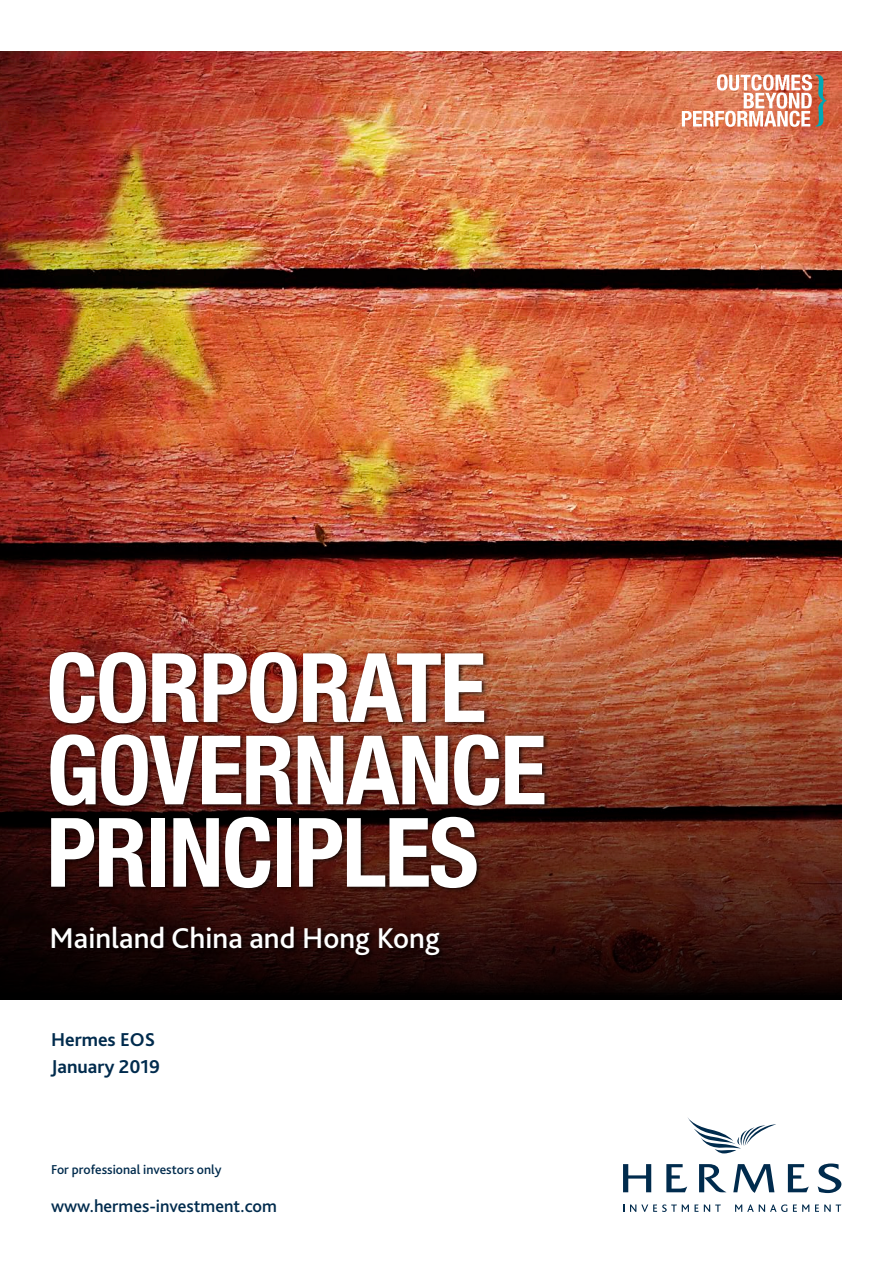
<style>
.page{position:relative;width:893px;height:1263px;background:#fff}
.page>*{position:absolute;margin:0;border:0;box-sizing:border-box;transform-origin:0 0}
.t1{font:700 condensed 96px/82.3px "Helvetica Neue LT Pro";letter-spacing:-.02em;color:#fff}
.t2{font:500 30px "Bliss 2";color:#fff}
.t3{font:700 19.5px/26.8px "Bliss 2";color:#002b4d}
.t4{font:500 18px "Bliss 2";color:#002b4d}
.t5{font:500 13.5px "Bliss 2";color:#002b4d}
</style>
<div class="page">
<img style="left:0;top:51px;width:842px;height:538px">
<img style="left:0;top:589px;width:842px;height:410px">
<svg style="left:623px;top:1164px;width:28px;height:28px"></svg>
<svg style="left:666px;top:1164px;width:21px;height:28px"></svg>
<svg style="left:788px;top:1164px;width:21px;height:28px"></svg>
<svg style="left:699px;top:1164px;width:27px;height:28px"></svg>
<svg style="left:733px;top:1164px;width:41px;height:29px"></svg>
<svg style="left:818px;top:1163px;width:23px;height:30px"></svg>
<svg style="left:630px;top:1204px;width:68px;height:8px"></svg>
<svg style="left:704px;top:1204px;width:17px;height:8px"></svg>
<svg style="left:735px;top:1204px;width:52px;height:8px"></svg>
<svg style="left:793px;top:1204px;width:16px;height:8px"></svg>
<svg style="left:815px;top:1204px;width:26px;height:8px"></svg>
<svg style="left:687px;top:1117px;width:89px;height:36px"></svg>
<div style="left:47px;top:649px;width:504px;height:311px;background:#000;opacity:.8"></div>
<svg style="left:682px;top:74px;width:145px;height:53px"></svg>
<p class="t1" style="left:46px;top:645px;width:502px">CORPORATE<br>GOVERNANCE<br>PRINCIPLES</p>
<p class="t2" style="left:50px;top:920px;width:392px">Mainland China and Hong Kong</p>
<p class="t3" style="left:51px;top:1026px;width:111px">Hermes EOS<br>January 2019</p>
<p class="t5" style="left:51px;top:1161px;width:172px">For professional investors only</p>
<p class="t4" style="left:51px;top:1195px;width:227px">www.hermes-investment.com</p>
</div>
